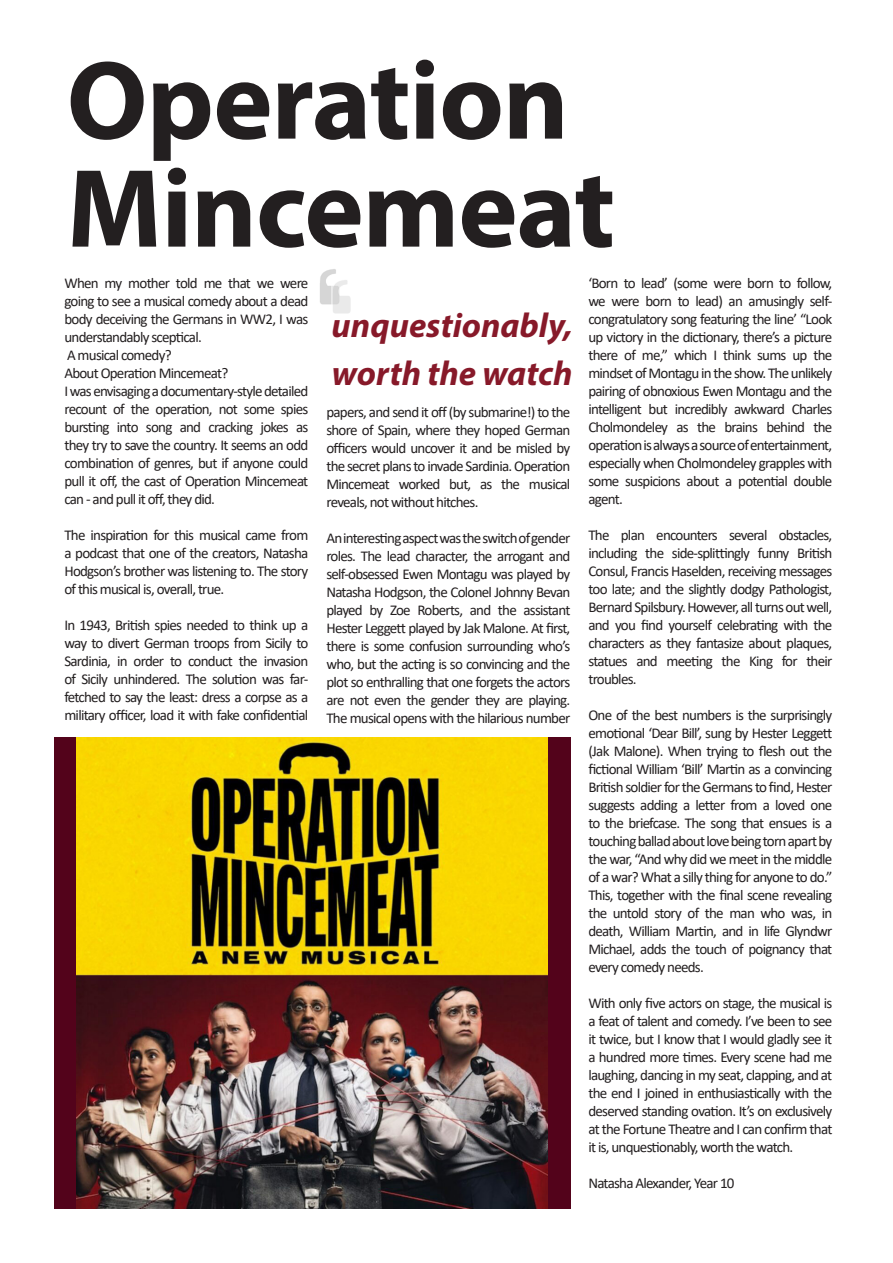
<style>
.page{position:relative;width:893px;height:1263px;background:#fff}
.page>*{position:absolute;margin:0;border:0;box-sizing:border-box;transform-origin:0 0}
.t1{font:700 112.5px/108px "Myriad Pro";letter-spacing:-.01em;color:#231f20}
.t2{font:italic 700 34.5px/48px "Myriad Pro";color:#871929}
.t3{font:15px/18px "Calibri";letter-spacing:-.05em;color:#231f20;text-align:justify}
</style>
<div class="page">
<img style="left:320px;top:269px;width:16px;height:36px">
<img style="left:331px;top:279px;width:20px;height:35px">
<div style="left:54px;top:738px;width:516px;height:471px;background:#53031b"></div>
<img style="left:77px;top:738px;width:471px;height:471px">
<p class="t1" style="left:67px;top:43px;width:550px">Operation<br>Mincemeat</p>
<p class="t3" style="left:64px;top:273px;width:245px">When my mother told me that we were going to see a musical comedy about a dead body deceiving the Germans in WW2, I was understandably sceptical.</p>
<p class="t3" style="left:67px;top:345px;width:106px">A musical comedy?</p>
<p class="t3" style="left:64px;top:363px;width:165px">About Operation Mincemeat?</p>
<p class="t3" style="left:64px;top:381px;width:245px">I was envisaging a documentary-style detailed recount of the operation, not some spies bursting into song and cracking jokes as they try to save the country. It seems an odd combination of genres, but if anyone could pull it off, the cast of Operation Mincemeat can - and pull it off, they did.</p>
<p class="t3" style="left:64px;top:525px;width:245px">The inspiration for this musical came from a podcast that one of the creators, Natasha Hodgson’s brother was listening to. The story of this musical is, overall, true.</p>
<p class="t3" style="left:64px;top:615px;width:245px">In 1943, British spies needed to think up a way to divert German troops from Sicily to Sardinia, in order to conduct the invasion of Sicily unhindered. The solution was far&shy;fetched to say the least: dress a corpse as a military officer, load it with fake confidential</p>
<p class="t2" style="left:332px;top:300px;width:243px">unquestionably, worth the watch</p>
<p class="t3" style="left:326px;top:403px;width:245px">papers, and send it off (by submarine!) to the shore of Spain, where they hoped German officers would uncover it and be misled by the secret plans to invade Sardinia. Operation Mincemeat worked but, as the musical reveals, not without hitches.</p>
<p class="t3" style="left:326px;top:529px;width:245px">An interesting aspect was the switch of gender roles. The lead character, the arrogant and self-obsessed Ewen Montagu was played by Natasha Hodgson, the Colonel Johnny Bevan played by Zoe Roberts, and the assistant Hester Leggett played by Jak Malone. At first, there is some confusion surrounding who’s who, but the acting is so convincing and the plot so enthralling that one forgets the actors are not even the gender they are playing.<br>The musical opens with the hilarious number</p>
<p class="t3" style="left:588px;top:273px;width:245px">‘Born to lead’ (some were born to follow, we were born to lead) an amusingly self&shy;congratulatory song featuring the line’ “Look up victory in the dictionary, there’s a picture there of me,” which I think sums up the mindset of Montagu in the show. The unlikely pairing of obnoxious Ewen Montagu and the intelligent but incredibly awkward Charles Cholmondeley as the brains behind the operation is always a source of entertainment, especially when Cholmondeley grapples with some suspicions about a potential double agent.</p>
<p class="t3" style="left:588px;top:525px;width:245px">The plan encounters several obstacles, including the side-splittingly funny British Consul, Francis Haselden, receiving messages too late; and the slightly dodgy Pathologist, Bernard Spilsbury. However, all turns out well, and you find yourself celebrating with the characters as they fantasize about plaques, statues and meeting the King for their troubles.</p>
<p class="t3" style="left:588px;top:705px;width:245px">One of the best numbers is the surprisingly emotional ‘Dear Bill’, sung by Hester Leggett (Jak Malone). When trying to flesh out the fictional William ‘Bill’ Martin as a convincing British soldier for the Germans to find, Hester suggests adding a letter from a loved one to the briefcase. The song that ensues is a touching ballad about love being torn apart by the war, “And why did we meet in the middle of a war? What a silly thing for anyone to do.” This, together with the final scene revealing the untold story of the man who was, in death, William Martin, and in life Glyndwr Michael, adds the touch of poignancy that every comedy needs.</p>
<p class="t3" style="left:588px;top:993px;width:245px">With only five actors on stage, the musical is a feat of talent and comedy. I’ve been to see it twice, but I know that I would gladly see it a hundred more times. Every scene had me laughing, dancing in my seat, clapping, and at the end I joined in enthusiastically with the deserved standing ovation. It’s on exclusively at the Fortune Theatre and I can confirm that it is, unquestionably, worth the watch.</p>
<p class="t3" style="left:588px;top:1173px;width:148px">Natasha Alexander, Year 10</p>
</div>
